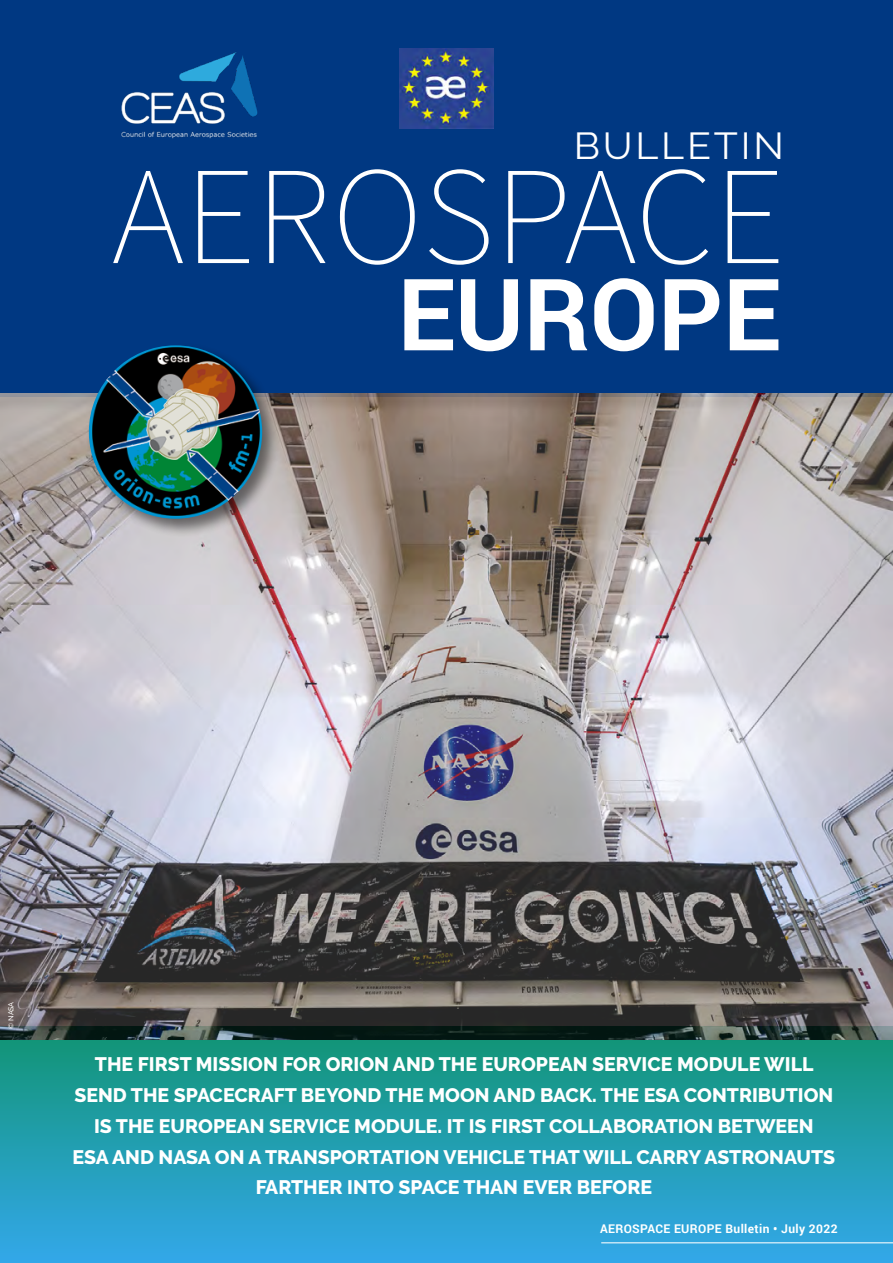
<style>
.page{position:relative;width:893px;height:1263px;background:#fff}
.page>*{position:absolute;margin:0;border:0;box-sizing:border-box;transform-origin:0 0}
.t1{font:200 139.5px "Source Sans Pro";color:#fff}
.t2{font:700 99.9px "Roboto";color:#fff}
.t3{font:37.5px "Raleway";letter-spacing:.07em;color:#fff;scale:1.05 1}
.t4{font:800 19.5px/30.8px "Raleway";color:#fff;text-align:center}
.t5{font:700 12px "Roboto";letter-spacing:.03em;color:#fff}
.t6{font:500 7.2px "Raleway";color:#fff}
</style>
<div class="page">
<div style="left:0;top:1026px;width:893px;height:237px;background:linear-gradient(to bottom,#119472,#33a8eb)"></div>
<div style="left:0;top:0;width:893px;height:396px;background:#003882"></div>
<img style="left:399px;top:49px;width:95px;height:79px">
<img style="left:121px;top:52px;width:137px;height:87px">
<hr style="left:601px;top:1242px;width:292px;height:1px;background:#fff">
<img style="left:0;top:394px;width:893px;height:645px">
<div style="left:86px;top:342px;width:195px;height:195px;background:#000;opacity:.5"></div>
<img style="left:89px;top:345px;width:173px;height:174px;border-radius:87px">
<h3 class="t3" style="left:574px;top:124px;width:201px">BULLETIN</h3>
<h1 class="t1" style="left:112px;top:133px;width:674px">AEROSPACE</h1>
<h2 class="t2" style="left:398px;top:244px;width:384px">EUROPE</h2>
<p class="t6" style="left:7px;top:1029px;width:28px;rotate:-90deg">© NASA</p>
<p class="t4" style="left:73px;top:1049px;width:764px">THE FIRST MISSION FOR ORION AND THE EUROPEAN SERVICE MODULE WILL SEND THE SPACECRAFT BEYOND THE MOON AND BACK. THE ESA CONTRIBUTION IS THE EUROPEAN SERVICE MODULE. IT IS FIRST COLLABORATION BETWEEN<br>ESA AND NASA ON A TRANSPORTATION VEHICLE THAT WILL CARRY ASTRONAUTS FARTHER INTO SPACE THAN EVER BEFORE</p>
<p class="t5" style="left:600px;top:1220px;width:239px">AEROSPACE EUROPE Bulletin • July 2022</p>
</div>
